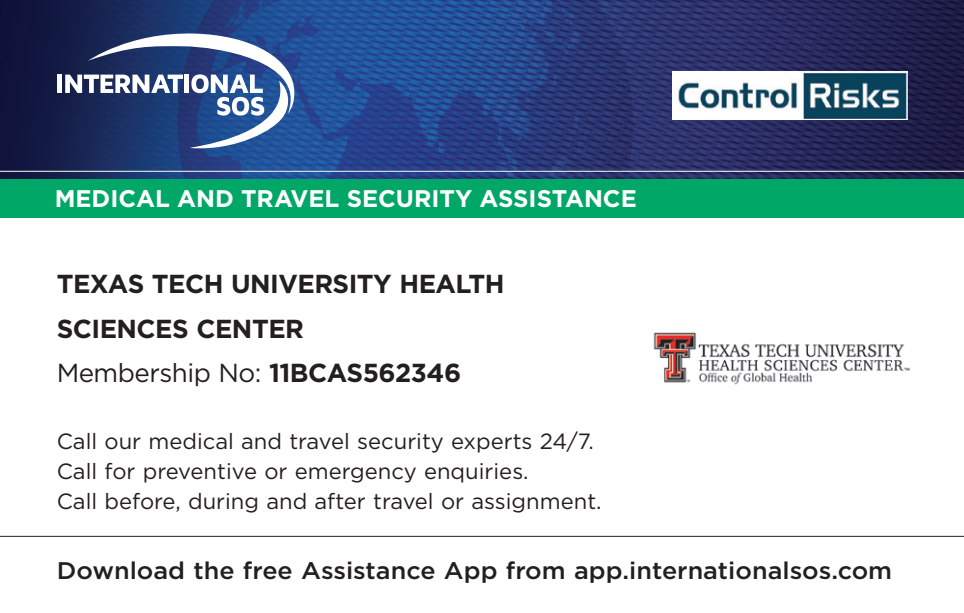
<style>
.page{position:relative;width:964px;height:613px;background:#fff}
.page>*{position:absolute;margin:0;border:0;box-sizing:border-box;transform-origin:0 0}
.t1{font:700 26px/44px "Gotham";letter-spacing:-.02em;color:#231f20}
.t2{font:500 24px "Gotham";color:#231f20;scale:1.05 1}
.t3{font:700 24px "Gotham";color:#fff}
.t4{font:22px/30px "Gotham";color:#231f20}
.s1{font-weight:400}
</style>
<div class="page">
<hr style="left:0;top:535px;width:964px;height:1px;background:#231f20">
<img style="left:653px;top:332px;width:257px;height:53px">
<div style="left:0;top:178px;width:964px;height:40px;background:#00a767"></div>
<img style="left:0;top:0;width:964px;height:178px">
<div style="left:57px;top:75px;width:5px;height:18px;background:#fff"></div>
<svg style="left:65px;top:33px;width:229px;height:115px"></svg>
<img style="left:673px;top:71px;width:234px;height:48px">
<hr style="left:0;top:170px;width:964px;height:2px;background:#fff">
<p class="t3" style="left:55px;top:184px;width:219px">MEDICAL AND TRAVEL</p>
<p class="t3" style="left:347px;top:184px;width:292px">SECURITY ASSISTANCE</p>
<p class="t1" style="left:57px;top:261px;width:449px">TEXAS TECH UNIVERSITY H EALTH<br>SCIENCES CENTER<br><span class="s1">Membership No:</span> 11BCAS</p>
<p class="t1" style="left:363px;top:349px;width:100px">562346</p>
<p class="t4" style="left:57px;top:425px;width:546px">Call our medical and travel security experts 24/7.<br>Call for preventive or emergency enquiries.<br>Call before, during and after travel or assignment.</p>
<p class="t2" style="left:57px;top:556px;width:797px">Download the free Assistance App from app.internationalsos.com</p>
</div>
